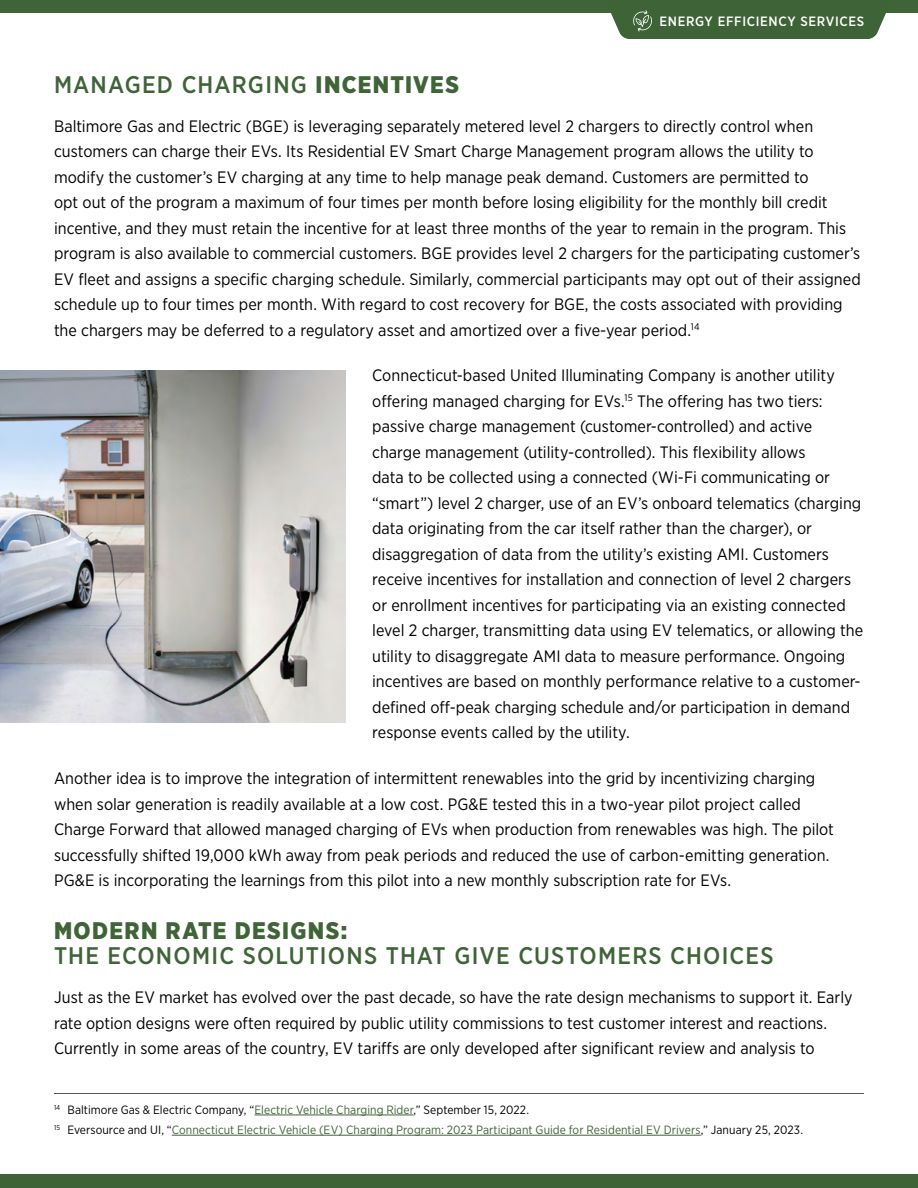
<style>
.page{position:relative;width:918px;height:1188px;background:#fff}
.page>*{position:absolute;margin:0;border:0;box-sizing:border-box;transform-origin:0 0}
.t1{font:500 24px "Gotham Narrow";letter-spacing:.05em;color:#3f6437}
.t2{font:900 24px "Gotham Narrow";letter-spacing:.055em;color:#3f6437}
.t3{font:16.5px/25.5px "Gotham Narrow";color:#000}
.t4{font:500 13.5px "Gotham Narrow";letter-spacing:.05em;color:#fff}
.t5{font:12px/20.2px "Gotham Narrow";letter-spacing:.005em;color:#3f6437}
.s1{font-weight:900}
.s2{color:#000}
</style>
<div class="page">
<div style="left:0;top:1174px;width:918px;height:14px;background:#3d6336"></div>
<div style="left:0;top:0;width:918px;height:13px;background:#3f6437"></div>
<div style="left:611px;top:10px;width:275px;height:29px;background:#3d6336"></div>
<hr style="left:54px;top:1093px;width:810px;height:1px;background:#58595b">
<hr style="left:255px;top:1115px;width:158px;height:1px;background:#3f6437">
<hr style="left:172px;top:1135px;width:529px;height:1px;background:#3f6437">
<img style="left:0;top:370px;width:345px;height:352px">
<p class="t4" style="left:660px;top:13px;width:206px">ENERGY EFFICIENCY SERVICES</p>
<h1 class="t1" style="left:54px;top:69px;width:406px">MANAGED CHARGING <span class="s1">INCENTIVES</span></h1>
<p class="t3" style="left:54px;top:113px;width:808px">Baltimore Gas and Electric (BGE) is leveraging separately metered level 2 chargers to directly control when customers can charge their EVs. Its Residential EV Smart Charge Management program allows the utility to modify the customer’s EV charging at any time to help manage peak demand. Customers are permitted to<br>opt out of the program a maximum of four times per month before losing eligibility for the monthly bill credit incentive, and they must retain the incentive for at least three months of the year to remain in the program. This program is also available to commercial customers. BGE provides level 2 chargers for the participating customer’s EV fleet and assigns a specific charging schedule. Similarly, commercial participants may opt out of their assigned schedule up to four times per month. With regard to cost recovery for BGE, the costs associated with providing the chargers may be deferred to a regulatory asset and amortized over a five-year period.<sup>14</sup></p>
<p class="t3" style="left:372px;top:363px;width:492px">Connecticut-based United Illuminating Company is another utility offering managed charging for EVs.<sup>15</sup> The offering has two tiers: passive charge management (customer-controlled) and active charge management (utility-controlled). This flexibility allows<br>data to be collected using a connected (Wi-Fi communicating or “smart”) level 2 charger, use of an EV’s onboard telematics (charging data originating from the car itself rather than the charger), or disaggregation of data from the utility’s existing AMI. Customers receive incentives for installation and connection of level 2 chargers or enrollment incentives for participating via an existing connected level 2 charger, transmitting data using EV telematics, or allowing the utility to disaggregate AMI data to measure performance. Ongoing incentives are based on monthly performance relative to a customer&shy;defined off-peak charging schedule and/or participation in demand response events called by the utility.</p>
<p class="t3" style="left:54px;top:765px;width:781px">Another idea is to improve the integration of intermittent renewables into the grid by incentivizing charging when solar generation is readily available at a low cost. PG&amp;E tested this in a two-year pilot project called Charge Forward that allowed managed charging of EVs when production from renewables was high. The pilot successfully shifted 19,000 kWh away from peak periods and reduced the use of carbon-emitting generation.<br>PG&amp;E is incorporating the learnings from this pilot into a new monthly subscription rate for EVs.</p>
<h1 class="t2" style="left:54px;top:914px;width:295px">MODERN RATE DESIGNS:</h1>
<h1 class="t1" style="left:54px;top:940px;width:721px">THE ECONOMIC SOLUTIONS THAT GIVE CUSTOMERS CHOICES</h1>
<p class="t3" style="left:54px;top:984px;width:800px">Just as the EV market has evolved over the past decade, so have the rate design mechanisms to support it. Early rate option designs were often required by public utility commissions to test customer interest and reactions.<br>Currently in some areas of the country, EV tariffs are only developed after significant review and analysis to</p>
<p class="t5" style="left:54px;top:1099px;width:751px"><sup>14</sup> <span class="s2">Baltimore Gas &amp; Electric Company, “</span>Electric Vehicle Charging Rider<span class="s2">,” September 15, 2022.<br></span><sup>15</sup> <span class="s2">Eversource and UI, “</span>Connecticut Electric Vehicle (EV) Charging Program: 2023 Participant Guide for Residential EV Drivers<span class="s2">,” January 25, 2023.</span></p>
</div>
